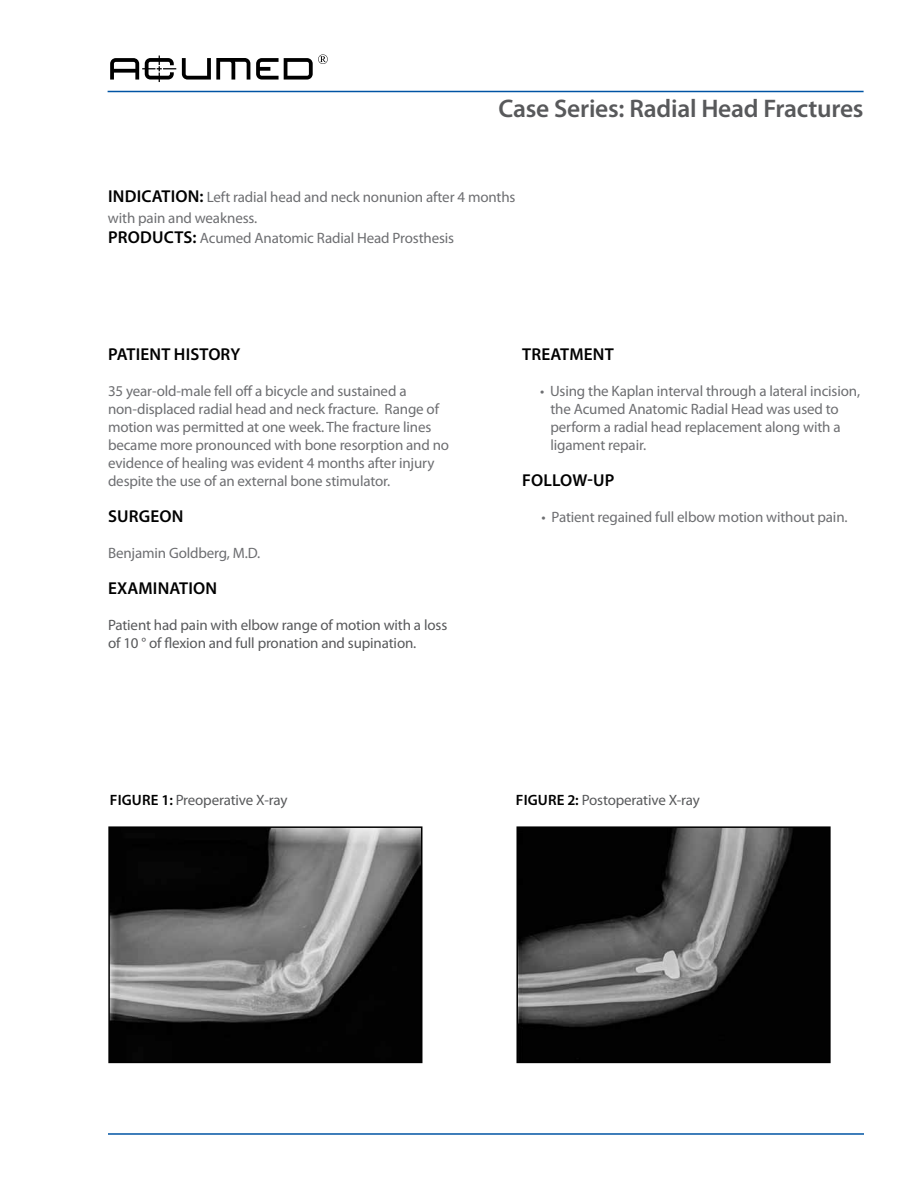
<style>
.page{position:relative;width:918px;height:1188px;background:#fff}
.page>*{position:absolute;margin:0;border:0;box-sizing:border-box;transform-origin:0 0}
.t1{font:600 25.5px "Myriad Pro";letter-spacing:-.01em;color:#58595b}
.t2{font:600 17.25px "Myriad Pro";letter-spacing:.01em;color:#000}
.t3{font:15px/18px "Myriad Pro";letter-spacing:-.01em;color:#6d6e71}
.t4{font:15px/18px "Myriad Pro";letter-spacing:-.01em;color:#58595b}
.s1{font-weight:600;font-size:17.25px;color:#000}
.s2{font-weight:600;color:#000}
</style>
<div class="page">
<svg style="left:110px;top:56px;width:66px;height:26px"></svg>
<svg style="left:182px;top:58px;width:68px;height:22px"></svg>
<svg style="left:256px;top:54px;width:72px;height:26px"></svg>
<hr style="left:108px;top:91px;width:756px;height:1px;background:#0054a4">
<hr style="left:108px;top:1133px;width:756px;height:2px;background:#0054a4">
<img style="left:111px;top:829px;width:308px;height:231px">
<div style="left:108px;top:826px;width:314px;height:237px;border:2px solid #000"></div>
<img style="left:519px;top:829px;width:309px;height:231px">
<div style="left:516px;top:826px;width:315px;height:237px;border:2px solid #000"></div>
<h1 class="t1" style="left:499px;top:92px;width:366px">CASE SERIES: RADIAL HEAD FRACTURES</h1>
<p class="t3" style="left:108px;top:186px;width:409px;line-height:20.7px"><span class="s1">INDICATION:</span> Left radial head and neck nonunion after 4 months with pain and weakness.<br><span class="s1">PRODUCTS:</span> Acumed Anatomic Radial Head Prosthesis</p>
<p class="t2" style="left:108px;top:343px;width:134px">PATIENT HISTORY</p>
<p class="t3" style="left:108px;top:382px;width:343px">35 year-old-male fell off a bicycle and sustained a non-displaced radial head and neck fracture. Range of motion was permitted at one week. The fracture lines became more pronounced with bone resorption and no evidence of healing was evident 4 months after injury despite the use of an external bone stimulator.</p>
<p class="t2" style="left:108px;top:505px;width:77px">SURGEON</p>
<p class="t3" style="left:108px;top:544px;width:154px">Benjamin Goldberg, M.D.</p>
<p class="t2" style="left:108px;top:577px;width:111px">EXAMINATION</p>
<p class="t4" style="left:108px;top:616px;width:341px">Patient had pain with elbow range of motion with a loss of 10 ° of flexion and full pronation and supination.</p>
<p class="t2" style="left:522px;top:343px;width:93px">TREATMENT</p>
<p class="t3" style="left:550px;top:382px;width:311px;text-indent:-10px">• Using the Kaplan interval through a lateral incision, the Acumed Anatomic Radial Head was used to perform a radial head replacement along with a ligament repair.</p>
<p class="t2" style="left:522px;top:469px;width:94px">FOLLOW-UP</p>
<p class="t3" style="left:542px;top:508px;width:308px">• Patient regained full elbow motion without pain.</p>
<p class="t4" style="left:110px;top:791px;width:179px"><span class="s2">FI GURE 1:</span> Preoperative X-ray</p>
<p class="t4" style="left:516px;top:791px;width:186px"><span class="s2">FI GUR E 2:</span> Postoperative X-ray</p>
</div>
